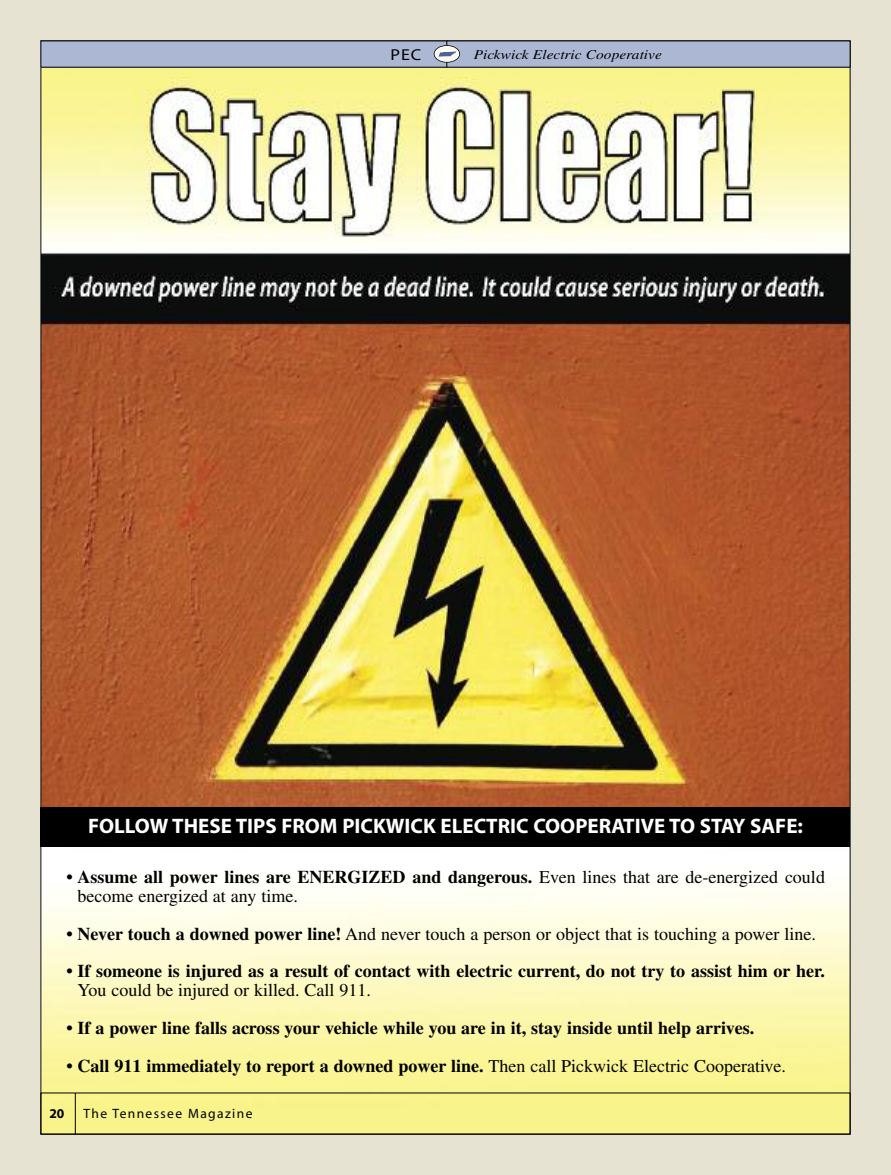
<style>
.page{position:relative;width:891px;height:1175px;background:#fff}
.page>*{position:absolute;margin:0;border:0;box-sizing:border-box;transform-origin:0 0}
.t1{font:700 21px "Myriad";color:#fff}
.t2{font:700 18px "Times";color:#000}
.t3{font:18px/18.9px "Times";color:#000}
.t4{font:15.9px "Myriad";color:#000;scale:1.14 1}
.t5{font:italic 13.5px "Times";color:#000;scale:1.14 1}
.t6{font:13.5px "Myriad";letter-spacing:.105em;color:#000}
.t7{font:700 13.5px "Myriad";color:#000}
.s1{font-weight:700}
.s2{font-weight:400}
</style>
<div class="page">
<div style="left:0;top:0;width:891px;height:1174px;background:#e6e3d2"></div>
<img style="left:42px;top:68px;width:806px;height:1064px">
<div style="left:41px;top:41px;width:809px;height:26px;background:#acb7d3"></div>
<hr style="left:75px;top:1093px;width:1px;height:41px;background:#000">
<svg style="left:434px;top:45px;width:26px;height:17px"></svg>
<div style="left:434px;top:45px;width:26px;height:18px;border:2px solid #000;border-radius:50%"></div>
<svg style="left:438px;top:41px;width:18px;height:27px"></svg>
<div style="left:40px;top:807px;width:810px;height:40px;background:#000"></div>
<p class="t4" style="left:391px;top:49px;width:28px">PEC</p>
<p class="t5" style="left:474px;top:50px;width:167px">Pickwick Electric Cooperative</p>
<p class="t1" style="left:88px;top:818px;width:717px">FOLLOW THESE TIPS FROM PICKWICK ELECTRIC COOPERATIVE TO STAY SAFE:</p>
<p class="t3" style="left:77px;top:869px;width:749px;text-indent:-11px"><span class="s1">• Assume all power lines are ENERGIZED and dangerous.</span> Even lines that are de-energized could become energized at any time.</p>
<p class="t3" style="left:66px;top:926px;width:751px"><span class="s1">• Never touch a downed power line!</span> And never touch a person or object that is touching a power line.</p>
<p class="t2" style="left:66px;top:965px;width:760px">• If someone is injured as a result of contact with electric current, do not try to assist him or her.</p>
<p class="t3" style="left:77px;top:982px;width:295px">You could be injured or killed. Call 911.</p>
<p class="t2" style="left:66px;top:1022px;width:689px">• If a power line falls across your vehicle while you are in it, stay inside until help arrives.</p>
<p class="t2" style="left:66px;top:1059px;width:721px">• Call 911 immediately to report a downed power line. <span class="s2">Then call Pickwick Electric Cooperative.</span></p>
<p class="t7" style="left:50px;top:1107px;width:16px">20</p>
<p class="t6" style="left:83px;top:1107px;width:170px">The Tennessee Magazine</p>
</div>
